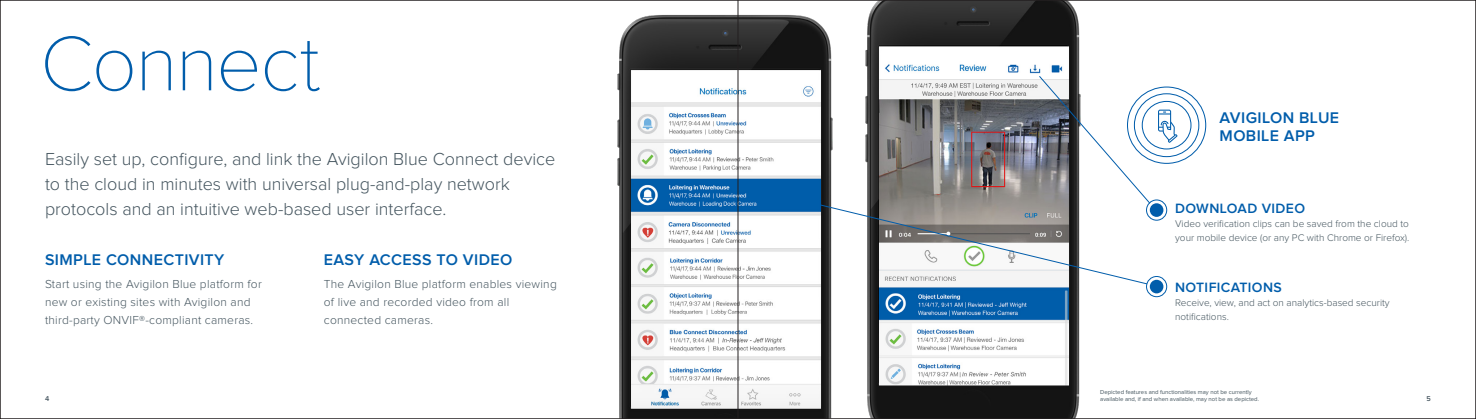
<style>
.page{position:relative;width:1476px;height:419px;background:#fff}
.page>*{position:absolute;margin:0;border:0;box-sizing:border-box;transform-origin:0 0}
.Title_1_White_-_30pt{font:100 80px "Proxima Nova T";letter-spacing:-.02em;color:#015dab}
.Main_Body_Text_-_18p{font:300 18px/25px "Proxima Nova";color:#45555f}
.Title_3_Semi_-_16pt{font:600 16px/18px "Proxima Nova";letter-spacing:.025em;color:#015dab}
.Title_3_Semi_Pointer{font:600 14px "Proxima Nova";letter-spacing:.03em;color:#015dab}
.Main_Body_Text_-_12p{font:300 12px/18px "Proxima Nova";letter-spacing:.02em;color:#45555f}
.Labels_Text_-_10pt_L{font:300 10px/14px "Proxima Nova";color:#45555f}
.t1{font:600 7.2px "Proxima Nova";color:#45555f}
.Footnote{font:6px/7px "Proxima Nova";color:#45555f}
</style>
<div class="page">
<img style="left:617px;top:2px;width:216px;height:414px">
<img style="left:865px;top:2px;width:215px;height:414px">
<svg style="left:1147px;top:276px;width:20px;height:20px"></svg>
<div style="left:1146px;top:276px;width:21px;height:21px;border:1px solid #015dab;border-radius:50%"></div>
<div style="left:1150px;top:279px;width:13px;height:14px;background:#015dab;border-radius:50%"></div>
<svg style="left:1147px;top:200px;width:20px;height:20px"></svg>
<div style="left:1146px;top:199px;width:21px;height:21px;border:1px solid #015dab;border-radius:50%"></div>
<div style="left:1150px;top:203px;width:13px;height:14px;background:#015dab;border-radius:50%"></div>
<svg style="left:1038px;top:75px;width:169px;height:129px"></svg>
<svg style="left:783px;top:195px;width:365px;height:90px"></svg>
<hr style="left:738px;top:0;width:1px;height:418px;background:#231f20">
<p class="Title_1_White_-_30pt" style="left:40px;top:4px;width:282px">Connect</p>
<p class="Main_Body_Text_-_18p" style="left:45px;top:147px;width:512px">Easily set up, configure, and link the Avigilon Blue Connect device to the cloud in minutes with universal plug‑and‑play network protocols and an intuitive web-based user interface.</p>
<p class="Title_3_Semi_-_16pt" style="left:324px;top:251px;width:190px">EASY ACCESS TO VIDEO</p>
<p class="Main_Body_Text_-_12p" style="left:324px;top:275px;width:234px">The Avigilon Blue platform enables viewing of live and recorded video from all connected cameras.</p>
<p class="Title_3_Semi_-_16pt" style="left:45px;top:251px;width:181px">SIMPLE CONNECTIVITY</p>
<p class="Main_Body_Text_-_12p" style="left:45px;top:275px;width:218px">Start using the Avigilon Blue platform for new or existing sites with Avigilon and third-party ONVIF®-compliant cameras.</p>
<p class="Title_3_Semi_-_16pt" style="left:1220px;top:108px;width:121px">AVIGILON BLUE<br>MOBILE APP</p>
<p class="Title_3_Semi_Pointer" style="left:1175px;top:201px;width:131px">DOWNLOAD VIDEO</p>
<p class="Labels_Text_-_10pt_L" style="left:1175px;top:217px;width:236px">Video verification clips can be saved from the cloud to your mobile device (or any PC with Chrome or Firefox).</p>
<p class="Title_3_Semi_Pointer" style="left:1175px;top:279px;width:108px">NOTIFICATIONS</p>
<p class="Labels_Text_-_10pt_L" style="left:1175px;top:295px;width:216px">Receive, view, and act on analytics-based security notifications.</p>
<p class="Footnote" style="left:1100px;top:388px;width:160px">Depicted features and functionalities may not be currently available and, if and when available, may not be as depicted.</p>
<p class="t1" style="left:45px;top:394px;width:6px">4</p>
<p class="t1" style="left:1427px;top:394px;width:6px">5</p>
</div>
